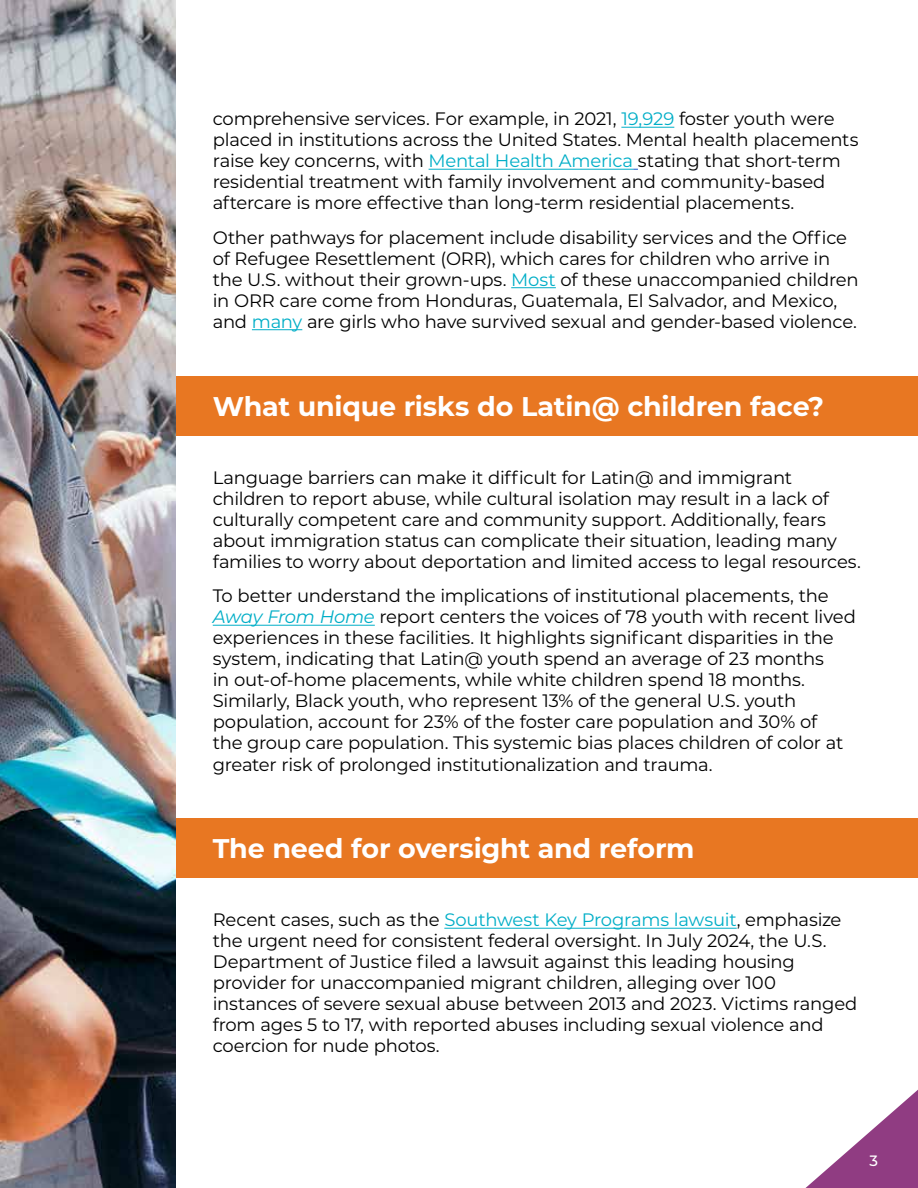
<style>
.page{position:relative;width:918px;height:1188px;background:#fff}
.page>*{position:absolute;margin:0;border:0;box-sizing:border-box;transform-origin:0 0}
.t1{font:700 27px "Montserrat";letter-spacing:-.01em;color:#fff}
.t2{font:18px/21px "Montserrat";letter-spacing:-.015em;color:#000}
.t3{font:500 15px "Montserrat";color:#fff}
.s1{color:#00aec7}
.s2{font-style:italic;color:#00aec7}
</style>
<div class="page">
<svg style="left:805px;top:1089px;width:113px;height:99px"></svg>
<hr style="left:621px;top:127px;width:53px;height:1px;background:#00aec7">
<hr style="left:429px;top:169px;width:204px;height:1px;background:#00aec7">
<hr style="left:511px;top:287px;width:45px;height:1px;background:#00aec7">
<hr style="left:252px;top:329px;width:50px;height:1px;background:#00aec7">
<div style="left:152px;top:376px;width:766px;height:60px;background:#e87722"></div>
<hr style="left:213px;top:625px;width:162px;height:1px;background:#00aec7">
<div style="left:152px;top:819px;width:766px;height:59px;background:#e87722"></div>
<hr style="left:444px;top:928px;width:293px;height:1px;background:#00aec7">
<img style="left:0;top:0;width:176px;height:1188px">
<p class="t2" style="left:213px;top:108px;width:647px">comprehensive services. For example, in 2021, <span class="s1">19,929</span> foster youth were placed in institutions across the United States. Mental health placements raise key concerns, with <span class="s1">Mental Health America</span> stating that short-term residential treatment with family involvement and community-based aftercare is more effective than long-term residential placements.</p>
<p class="t2" style="left:213px;top:226px;width:647px">Other pathways for placement include disability services and the Office of Refugee Resettlement (ORR), which cares for children who arrive in the U.S. without their grown-ups. <span class="s1">Most</span> of these unaccompanied children in ORR care come from Honduras, Guatemala, El Salvador, and Mexico, and <span class="s1">many</span> are girls who have survived sexual and gender-based violence.</p>
<h1 class="t1" style="left:213px;top:387px;width:613px">What unique risks do Latin@ children face?</h1>
<p class="t2" style="left:213px;top:466px;width:650px">Language barriers can make it difficult for Latin@ and immigrant children to report abuse, while cultural isolation may result in a lack of culturally competent care and community support. Additionally, fears about immigration status can complicate their situation, leading many families to worry about deportation and limited access to legal resources.</p>
<p class="t2" style="left:213px;top:585px;width:645px">To better understand the implications of institutional placements, the <span class="s2">Away From Home</span> report centers the voices of 78 youth with recent lived experiences in these facilities. It highlights significant disparities in the system, indicating that Latin@ youth spend an average of 23 months<br>in out-of-home placements, while white children spend 18 months.<br>Similarly, Black youth, who represent 13% of the general U.S. youth population, account for 23% of the foster care population and 30% of<br>the group care population. This systemic bias places children of color at greater risk of prolonged institutionalization and trauma.</p>
<h1 class="t1" style="left:213px;top:829px;width:483px">The need for oversight and reform</h1>
<p class="t2" style="left:213px;top:909px;width:646px">Recent cases, such as the <span class="s1">Southwest Key Programs lawsuit</span>, emphasize the urgent need for consistent federal oversight. In July 2024, the U.S.<br>Department of Justice filed a lawsuit against this leading housing provider for unaccompanied migrant children, alleging over 100 instances of severe sexual abuse between 2013 and 2023. Victims ranged from ages 5 to 17, with reported abuses including sexual violence and coercion for nude photos.</p>
<p class="t3" style="left:869px;top:1150px;width:10px">3</p>
</div>
